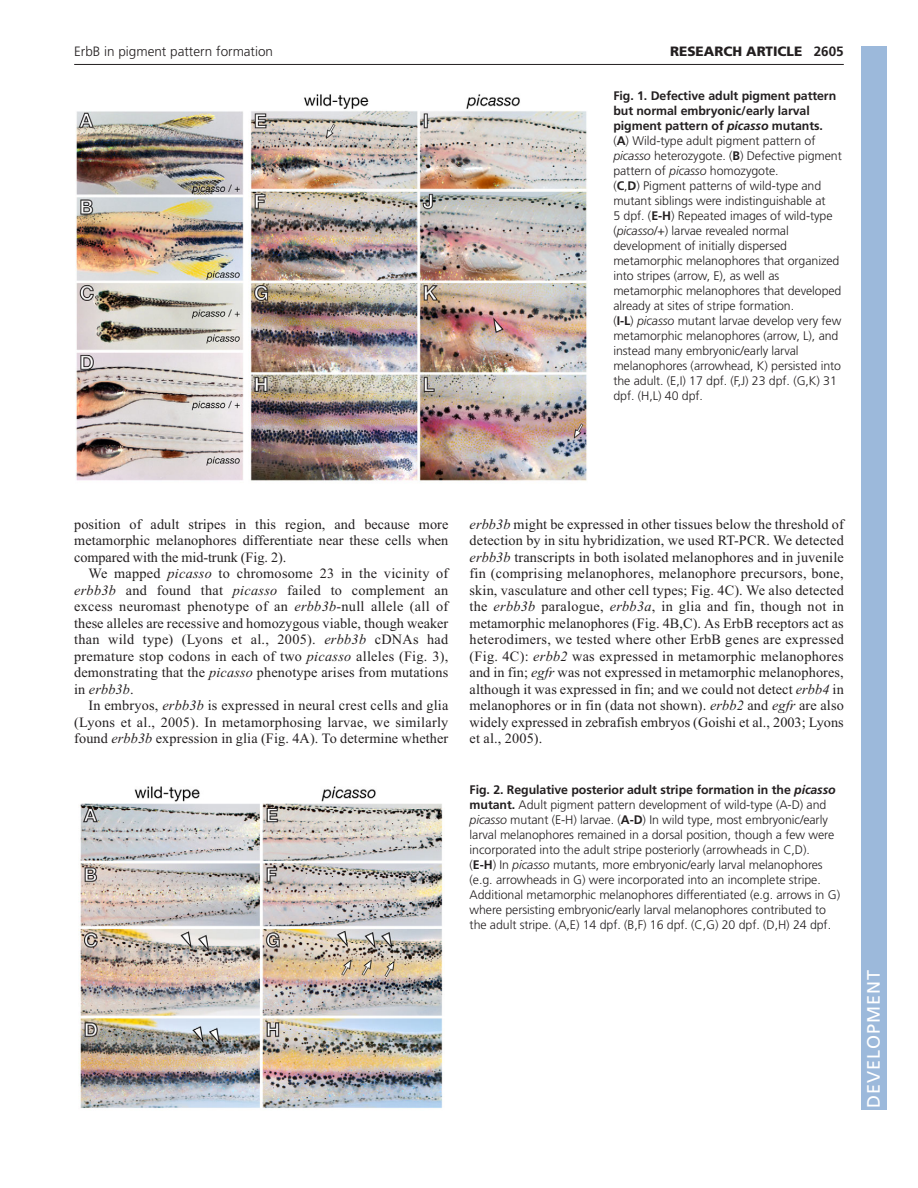
<style>
.page{position:relative;width:918px;height:1188px;background:#fff}
.page>*{position:absolute;margin:0;border:0;box-sizing:border-box;transform-origin:0 0}
.t1{font:18px "Frutiger LT Std";letter-spacing:.055em;color:#fff}
.t2{font:14.25px/16.5px "Times New Roman";letter-spacing:.01em;color:#231f20;text-align:justify}
.t3{font:300 13.5px "Frutiger LT Std";color:#231f20}
.t4{font:900 13.5px "Frutiger LT Std";color:#231f20}
.t5{font:300 12.3px/15px "Frutiger LT Std";letter-spacing:-.005em;color:#231f20}
.s1{font-weight:700}
.s2{font-weight:700;font-style:italic}
.s3{font-style:italic}
</style>
<div class="page">
<hr style="left:74px;top:64px;width:770px;height:1px;background:#231f20">
<img style="left:76px;top:94px;width:511px;height:387px">
<img style="left:80px;top:786px;width:363px;height:323px">
<div style="left:861px;top:46px;width:25px;height:1064px;background:#9cb9db"></div>
<p class="t3" style="left:74px;top:46px;width:200px">ErbB in pigment pattern formation</p>
<p class="t4" style="left:670px;top:46px;width:175px">RESEARCH ARTICLE <span class="s1">2605</span></p>
<p class="t5" style="left:613px;top:89px;width:230px"><span class="s1">Fig. 1. Defective adult pigment pattern but normal embryonic/early larval pigment pattern of</span> <span class="s2">picasso</span> <span class="s1">mutants.<br></span>(<span class="s1">A</span>) Wild-type adult pigment pattern of <span class="s3">picasso</span> heterozygote. (<span class="s1">B</span>) Defective pigment pattern of <span class="s3">picasso</span> homozygote.<br>(<span class="s1">C</span>,<span class="s1">D</span>) Pigment patterns of wild-type and mutant siblings were indistinguishable at<br>5 dpf. (<span class="s1">E-H</span>) Repeated images of wild-type (<span class="s3">picasso</span>/+) larvae revealed normal development of initially dispersed metamorphic melanophores that organized into stripes (arrow, E), as well as metamorphic melanophores that developed already at sites of stripe formation.<br>(<span class="s1">I-L</span>) <span class="s3">picasso</span> mutant larvae develop very few metamorphic melanophores (arrow, L), and instead many embryonic/early larval melanophores (arrowhead, K) persisted into the adult. (E,I) 17 dpf. (F,J) 23 dpf. (G,K) 31 dpf. (H,L) 40 dpf.</p>
<p class="t2" style="left:74px;top:517px;width:376px">position of adult stripes in this region, and because more metamorphic melanophores differentiate near these cells when compared with the mid-trunk (Fig. 2).</p>
<p class="t2" style="left:74px;top:567px;width:376px;text-indent:14px">We mapped <span class="s3">picasso</span> to chromosome 23 in the vicinity of <span class="s3">erbb3b</span> and found that <span class="s3">picasso</span> failed to complement an excess neuromast phenotype of an <span class="s3">erbb3b</span>-null allele (all of these alleles are recessive and homozygous viable, though weaker than wild type) (Lyons et al., 2005). <span class="s3">erbb3b</span> cDNAs had premature stop codons in each of two <span class="s3">picasso</span> alleles (Fig. 3), demonstrating that the <span class="s3">picasso</span> phenotype arises from mutations in <span class="s3">erbb3b</span>.</p>
<p class="t2" style="left:74px;top:699px;width:376px;text-indent:14px">In embryos, <span class="s3">erbb3b</span> is expressed in neural crest cells and glia (Lyons et al., 2005). In metamorphosing larvae, we similarly found <span class="s3">erbb3b</span> expression in glia (Fig. 4A). To determine whether</p>
<p class="t2" style="left:470px;top:517px;width:376px"><span class="s3">erbb3b</span> might be expressed in other tissues below the threshold of detection by in situ hybridization, we used RT-PCR. We detected <span class="s3">erbb3b</span> transcripts in both isolated melanophores and in juvenile fin (comprising melanophores, melanophore precursors, bone, skin, vasculature and other cell types; Fig. 4C). We also detected the <span class="s3">erbb3b</span> paralogue, <span class="s3">erbb3a</span>, in glia and fin, though not in metamorphic melanophores (Fig. 4B,C). As ErbB receptors act as heterodimers, we tested where other ErbB genes are expressed (Fig. 4C): <span class="s3">erbb2</span> was expressed in metamorphic melanophores and in fin; <span class="s3">egfr</span> was not expressed in metamorphic melanophores, although it was expressed in fin; and we could not detect <span class="s3">erbb4</span> in melanophores or in fin (data not shown). <span class="s3">erbb2</span> and <span class="s3">egfr</span> are also widely expressed in zebrafish embryos (Goishi et al., 2003; Lyons et al., 2005).</p>
<p class="t5" style="left:470px;top:783px;width:372px"><span class="s1">Fig. 2. Regulative posterior adult stripe formation in the</span> <span class="s2">picasso </span><span class="s1">mutant.</span> Adult pigment pattern development of wild-type (A-D) and <span class="s3">picasso</span> mutant (E-H) larvae. (<span class="s1">A-D</span>) In wild type, most embryonic/early larval melanophores remained in a dorsal position, though a few were incorporated into the adult stripe posteriorly (arrowheads in C,D).<br>(<span class="s1">E-H</span>) In <span class="s3">picasso</span> mutants, more embryonic/early larval melanophores (e.g. arrowheads in G) were incorporated into an incomplete stripe.<br>Additional metamorphic melanophores differentiated (e.g. arrows in G) where persisting embryonic/early larval melanophores contributed to the adult stripe. (A,E) 14 dpf. (B,F) 16 dpf. (C,G) 20 dpf. (D,H) 24 dpf.</p>
<p class="t1" style="left:863px;top:1108px;width:140px;rotate:-90deg">DEVELOPMENT</p>
</div>
